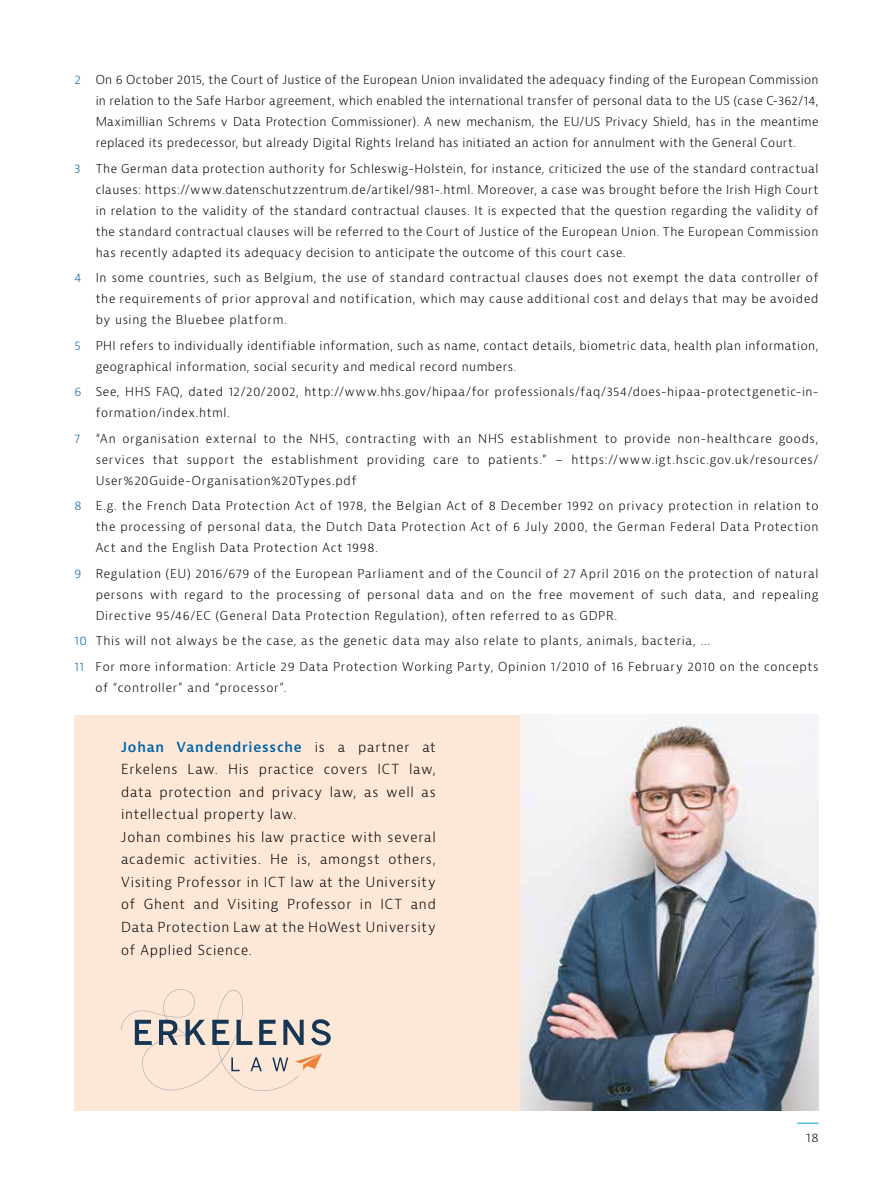
<style>
.page{position:relative;width:893px;height:1187px;background:#fff}
.page>*{position:absolute;margin:0;border:0;box-sizing:border-box;transform-origin:0 0}
.t1{font:300 13.5px/22.5px "Bernina Sans";letter-spacing:.055em;color:#000}
.t2{font:300 12px/21px "Bernina Sans";letter-spacing:.05em;color:#000;text-align:justify}
.t3{font:300 12px "Bernina Sans";color:#0063a5}
.s1{color:#0063a5}
.s2{font-weight:600;color:#0063a5}
</style>
<div class="page">
<svg style="left:797px;top:1122px;width:22px;height:1px"></svg>
<div style="left:74px;top:714px;width:745px;height:396px;background:#fde8d8"></div>
<img style="left:521px;top:714px;width:298px;height:396px">
<svg style="left:121px;top:989px;width:210px;height:101px"></svg>
<p class="t2" style="left:96px;top:69px;width:724px;text-indent:-21px"><span class="s1">2</span> On 6 October 2015, the Court of Justice of the European Union invalidated the adequacy finding of the European Commission in relation to the Safe Harbor agreement, which enabled the international transfer of personal data to the US (case C-362/14, Maximillian Schrems v Data Protection Commissioner). A new mechanism, the EU/US Privacy Shield, has in the meantime replaced its predecessor, but already Digital Rights Ireland has initiated an action for annulment with the General Court.</p>
<p class="t3" style="left:74px;top:160px;width:8px">3</p>
<p class="t2" style="left:96px;top:158px;width:724px">The German data protection authority for Schleswig-Holstein, for instance, criticized the use of the standard contractual clauses: https://www.datenschutzzentrum.de/artikel/981-.html. Moreover, a case was brought before the Irish High Court in relation to the validity of the standard contractual clauses. It is expected that the question regarding the validity of the standard contractual clauses will be referred to the Court of Justice of the European Union. The European Commission has recently adapted its adequacy decision to anticipate the outcome of this court case.</p>
<p class="t2" style="left:96px;top:267px;width:724px;text-indent:-21px"><span class="s1">4</span> In some countries, such as Belgium, the use of standard contractual clauses does not exempt the data controller of the requirements of prior approval and notification, which may cause additional cost and delays that may be avoided by using the Bluebee platform.</p>
<p class="t3" style="left:74px;top:337px;width:8px">5</p>
<p class="t2" style="left:96px;top:335px;width:724px">PHI refers to individually identifiable information, such as name, contact details, biometric data, health plan information, geographical information, social security and medical record numbers.</p>
<p class="t2" style="left:96px;top:381px;width:724px;text-indent:-21px"><span class="s1">6</span> See, HHS FAQ, dated 12/20/2002, http://www.hhs.gov/hipaa/for professionals/faq/354/does-hipaa-protectgenetic-in&shy;formation/index.html.</p>
<p class="t3" style="left:74px;top:430px;width:7px">7</p>
<p class="t2" style="left:96px;top:428px;width:724px">“An organisation external to the NHS, contracting with an NHS establishment to provide non-healthcare goods, services that support the establishment providing care to patients.” – https://www.igt.hscic.gov.uk/resources/ User%20Guide-Organisation%20Types.pdf</p>
<p class="t2" style="left:96px;top:495px;width:724px;text-indent:-21px"><span class="s1">8</span> E.g. the French Data Protection Act of 1978, the Belgian Act of 8 December 1992 on privacy protection in relation to the processing of personal data, the Dutch Data Protection Act of 6 July 2000, the German Federal Data Protection Act and the English Data Protection Act 1998.</p>
<p class="t2" style="left:96px;top:563px;width:724px;text-indent:-21px"><span class="s1">9</span> Regulation (EU) 2016/679 of the European Parliament and of the Council of 27 April 2016 on the protection of natural persons with regard to the processing of personal data and on the free movement of such data, and repealing Directive 95/46/EC (General Data Protection Regulation), often referred to as GDPR.</p>
<p class="t2" style="left:74px;top:628px;width:746px;line-height:25.5px"><span class="s1">10</span> This will not always be the case, as the genetic data may also relate to plants, animals, bacteria, …<br><span class="s1">11</span> For more information: Article 29 Data Protection Working Party, Opinion 1/2010 of 16 February 2010 on the concepts</p>
<p class="t2" style="left:96px;top:677px;width:193px">of “controller” and “processor”.</p>
<p class="t1" style="left:121px;top:735px;width:316px"><span class="s2">Johan Vandendriessche</span> is a partner at Erkelens Law. His practice covers ICT law, data protection and privacy law, as well as intellectual property law.<br>Johan combines his law practice with several academic activities. He is, amongst others, Visiting Professor in ICT law at the University of Ghent and Visiting Professor in ICT and Data Protection Law at the HoWest University of Applied Science.</p>
<p class="t2" style="left:806px;top:1127px;width:14px">18</p>
</div>
